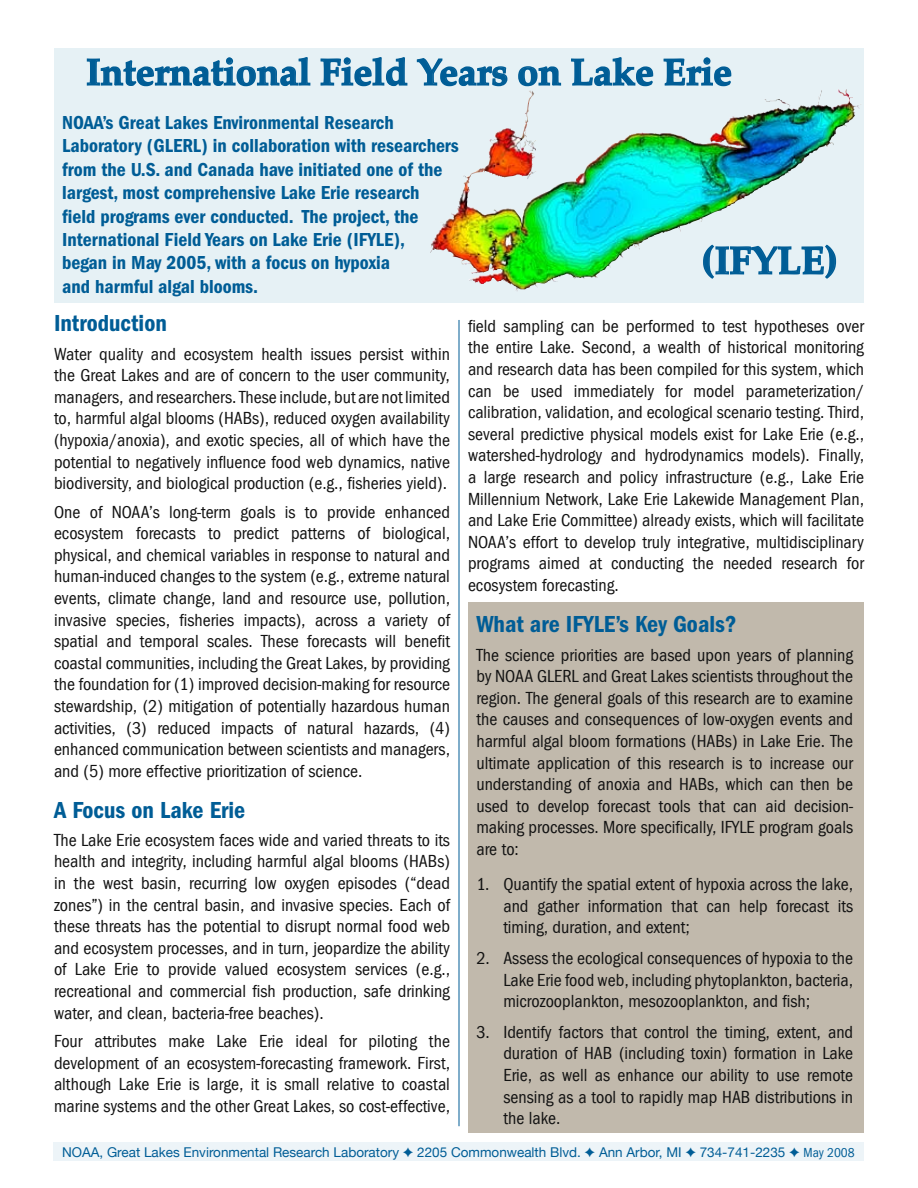
<style>
.page{position:relative;width:918px;height:1188px;background:#fff}
.page>*{position:absolute;margin:0;border:0;box-sizing:border-box;transform-origin:0 0}
.t1{font:700 39px "Palatino";color:#005d96}
.t2{font:700 37.5px "Palatino";color:#005d96}
.t3{font:600 condensed 24px "Franklin Gothic";color:#005d96}
.t4{font:600 condensed 19.5px/23.4px "Franklin Gothic";color:#005d96}
.t5{font:18px/21.6px "Franklin Got Cd ITCTT";color:#121212;text-align:justify}
.t6{font:13.5px "Helvetica Neue";color:#005d96}
.s1{font-family:"Franklin Got Cd ITCTT"}
</style>
<div class="page">
<svg style="left:54px;top:49px;width:810px;height:254px;background:#c6e6e0"></svg>
<div style="left:468px;top:602px;width:396px;height:530px;background:#c1b9ac"></div>
<svg style="left:86px;top:48px;width:225px;height:42px;background:#bad4e2"></svg>
<svg style="left:320px;top:48px;width:88px;height:39px;background:#b2cfdf"></svg>
<svg style="left:416px;top:57px;width:92px;height:31px;background:#abcbdc"></svg>
<svg style="left:517px;top:65px;width:45px;height:25px"></svg>
<svg style="left:570px;top:52px;width:84px;height:35px;background:#b2cfdf"></svg>
<svg style="left:663px;top:50px;width:69px;height:40px;background:#b2cfdf"></svg>
<img style="left:684px;top:89px;width:165px;height:59px">
<svg style="left:702px;top:235px;width:135px;height:45px;background:#bad4e2"></svg>
<div style="left:53px;top:1143px;width:810px;height:18px;background:#edf4f8"></div>
<hr style="left:459px;top:320px;width:1px;height:806px;background:#005d96">
<h2 class="t2" style="left:86px;top:40px;width:648px">International Field Years on Lake Erie</h2>
<p class="t4" style="left:62px;top:111px;width:398px">NOAA’s Great Lakes Environmental Research Laboratory (GLERL) in collaboration with researchers from the U.S. and Canada have initiated one of the largest, most comprehensive Lake Erie research<br>field programs ever conducted. The project, the International Field Years on Lake Erie (IFYLE),<br>began in May 2005, with a focus on hypoxia<br>and harmful algal blooms.</p>
<h1 class="t1" style="left:701px;top:227px;width:138px">(IFYLE)</h1>
<h3 class="t3" style="left:54px;top:310px;width:114px">Introduction</h3>
<p class="t5" style="left:54px;top:342px;width:398px">Water quality and ecosystem health issues persist within the Great Lakes and are of concern to the user community, managers, and researchers. These include, but are not limited to, harmful algal blooms (HABs), reduced oxygen availability (hypoxia/anoxia), and exotic species, all of which have the potential to negatively influence food web dynamics, native biodiversity, and biological production (e.g., fisheries yield).</p>
<p class="t5" style="left:54px;top:500px;width:398px">One of NOAA’s long-term goals is to provide enhanced ecosystem forecasts to predict patterns of biological, physical, and chemical variables in response to natural and human-induced changes to the system (e.g., extreme natural events, climate change, land and resource use, pollution, invasive species, fisheries impacts), across a variety of spatial and temporal scales. These forecasts will benefit coastal communities, including the Great Lakes, by providing the foundation for (1) improved decision-making for resource stewardship, (2) mitigation of potentially hazardous human activities, (3) reduced impacts of natural hazards, (4) enhanced communication between scientists and managers, and (5) more effective prioritization of science.</p>
<h3 class="t3" style="left:54px;top:796px;width:193px">A Focus on Lake Erie</h3>
<p class="t5" style="left:54px;top:829px;width:398px">The Lake Erie ecosystem faces wide and varied threats to its health and integrity, including harmful algal blooms (HABs) in the west basin, recurring low oxygen episodes (“dead zones”) in the central basin, and invasive species. Each of these threats has the potential to disrupt normal food web and ecosystem processes, and in turn, jeopardize the ability of Lake Erie to provide valued ecosystem services (e.g., recreational and commercial fish production, safe drinking water, and clean, bacteria-free beaches).</p>
<p class="t5" style="left:54px;top:1030px;width:398px">Four attributes make Lake Erie ideal for piloting the development of an ecosystem-forecasting framework. First, although Lake Erie is large, it is small relative to coastal marine systems and the other Great Lakes, so cost-effective,</p>
<p class="t5" style="left:468px;top:315px;width:398px">field sampling can be performed to test hypotheses over the entire Lake. Second, a wealth of historical monitoring and research data has been compiled for this system, which can be used immediately for model parameterization/ calibration, validation, and ecological scenario testing. Third, several predictive physical models exist for Lake Erie (e.g., watershed-hydrology and hydrodynamics models). Finally, a large research and policy infrastructure (e.g., Lake Erie Millennium Network, Lake Erie Lakewide Management Plan, and Lake Erie Committee) already exists, which will facilitate NOAA’s effort to develop truly integrative, multidisciplinary programs aimed at conducting the needed research for ecosystem forecasting.</p>
<h3 class="t3" style="left:476px;top:611px;width:262px">What are IFYLE’s Key Goals?</h3>
<p class="t5" style="left:476px;top:643px;width:378px">The science priorities are based upon years of planning by NOAA GLERL and Great Lakes scientists throughout the region. The general goals of this research are to examine the causes and consequences of low-oxygen events and harmful algal bloom formations (HABs) in Lake Erie. The ultimate application of this research is to increase our understanding of anoxia and HABs, which can then be used to develop forecast tools that can aid decision&shy;making processes. More specifically, IFYLE program goals are to:</p>
<p class="t5" style="left:503px;top:873px;width:351px;text-indent:-27px">1. Quantify the spatial extent of hypoxia across the lake, and gather information that can help forecast its timing, duration, and extent;</p>
<p class="t5" style="left:503px;top:947px;width:351px;text-indent:-27px">2. Assess the ecological consequences of hypoxia to the Lake Erie food web, including phytoplankton, bacteria, microzooplankton, mesozooplankton, and fish;</p>
<p class="t5" style="left:503px;top:1021px;width:351px;text-indent:-27px">3. Identify factors that control the timing, extent, and duration of HAB (including toxin) formation in Lake Erie, as well as enhance our ability to use remote sensing as a tool to rapidly map HAB distributions in the lake.</p>
<p class="t6" style="left:62px;top:1145px;width:794px">NOAA, Great Lakes Environmental Research Laboratory ✦ 2205 Commonwealth Blvd. ✦ Ann Arbor, MI ✦ 734-741-2235 ✦ <span class="s1">May 2008</span></p>
</div>
